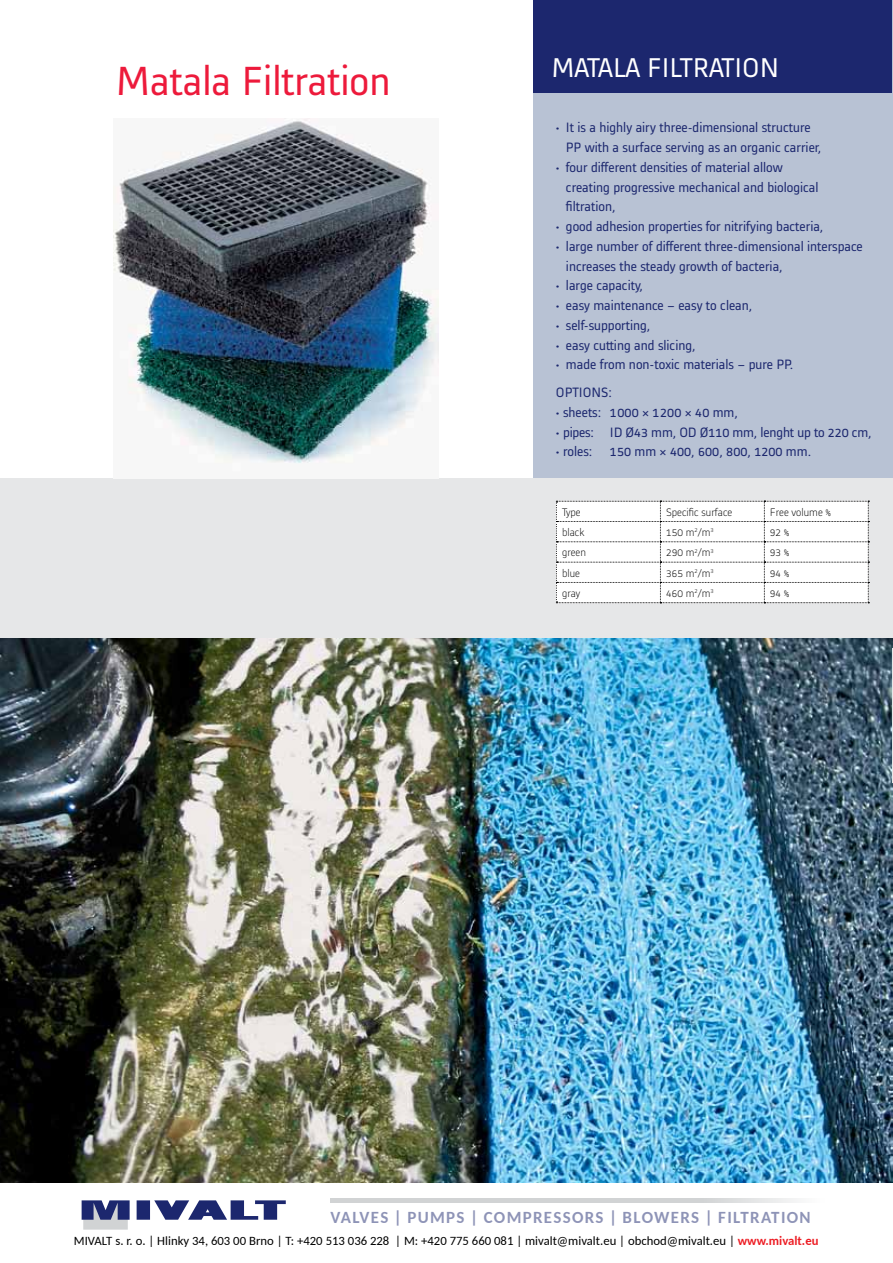
<style>
.page{position:relative;width:893px;height:1263px;background:#fff}
.page>*{position:absolute;margin:0;border:0;box-sizing:border-box;transform-origin:0 0}
.t1{font:42.3px "Alstom";color:#ed1a3b}
.t2{font:28.2px "Alstom";color:#fff}
.t3{font:700 16.95px "Carlito";letter-spacing:.08em;color:#1c276e}
.t4{font:14.1px/19.8px "Alstom";color:#1c276e}
.t5{font:12.75px "Carlito";color:#000}
.t6{font:300 11.25px "Alstom";color:#000}
.s1{font-weight:700;color:#ed1d24}
</style>
<div class="page">
<div style="left:533px;top:0;width:360px;height:514px;background:#b8c2d4"></div>
<div style="left:0;top:478px;width:893px;height:264px;background:#e6e7e8"></div>
<img style="left:0;top:638px;width:893px;height:544px">
<div style="left:533px;top:0;width:360px;height:93px;background:#1c276e"></div>
<img style="left:113px;top:119px;width:325px;height:345px">
<svg style="left:82px;top:1200px;width:204px;height:29px"></svg>
<svg style="left:330px;top:1198px;width:467px;height:4px;fill:#d1d3d4"></svg>
<svg style="left:556px;top:501px;width:313px;height:102px"></svg>
<h1 class="t1" style="left:116px;top:52px;width:276px">Matala Filtration</h1>
<h2 class="t2" style="left:552px;top:48px;width:197px">matalafi ltration</h2>
<p class="t4" style="left:566px;top:117px;width:257px;text-indent:-10px">• It is a highly airy three-dimensional structure<br>PP with a surface serving as an organic carrier,</p>
<p class="t4" style="left:566px;top:156px;width:254px;text-indent:-10px">• four different densities of material allow creating progressive mechanical and biological filtration,</p>
<p class="t4" style="left:556px;top:215px;width:269px">• good adhesion properties for nitrifying bacteria,</p>
<p class="t4" style="left:566px;top:235px;width:298px;text-indent:-10px">• large number of different three-dimensional interspace increases the steady growth of bacteria,</p>
<p class="t4" style="left:556px;top:275px;width:89px">• large capacity,</p>
<p class="t4" style="left:556px;top:294px;width:198px">• easy maintenance – easy to clean,</p>
<p class="t4" style="left:556px;top:314px;width:96px">• self-supporting,</p>
<p class="t4" style="left:556px;top:334px;width:141px">• easy cutting and slicing,</p>
<p class="t4" style="left:556px;top:350px;width:239px;line-height:27.8px">• made from non-toxic materials – pure PP.<br>Options</p>
<p class="t4" style="left:608px;top:381px;width:5px">:</p>
<p class="t4" style="left:556px;top:401px;width:184px">• sheets: 1000 × 1200 × 40 mm,</p>
<p class="t4" style="left:556px;top:421px;width:317px">• pipes: ID Ø43 mm, OD Ø110 mm, lenght up to 220 cm,</p>
<p class="t4" style="left:556px;top:441px;width:257px">• roles: 150 mm × 400, 600, 800, 1200 mm.</p>
<p class="t6" style="left:562px;top:504px;width:20px">Type</p>
<p class="t6" style="left:666px;top:504px;width:68px">Specific surface</p>
<p class="t6" style="left:770px;top:504px;width:63px">Free volume %</p>
<p class="t6" style="left:562px;top:525px;width:24px">black</p>
<p class="t6" style="left:666px;top:525px;width:49px">150 m<sup>2</sup>/m<sup>3</sup></p>
<p class="t6" style="left:770px;top:525px;width:21px">92 %</p>
<p class="t6" style="left:562px;top:545px;width:25px">green</p>
<p class="t6" style="left:666px;top:545px;width:49px">290 m<sup>2</sup>/m<sup>3</sup></p>
<p class="t6" style="left:770px;top:545px;width:21px">93 %</p>
<p class="t6" style="left:562px;top:565px;width:19px">blue</p>
<p class="t6" style="left:666px;top:565px;width:49px">365 m<sup>2</sup>/m<sup>3</sup></p>
<p class="t6" style="left:770px;top:565px;width:21px">94 %</p>
<p class="t6" style="left:562px;top:586px;width:20px">gray</p>
<p class="t6" style="left:666px;top:586px;width:49px">460 m<sup>2</sup>/m<sup>3</sup></p>
<p class="t6" style="left:770px;top:586px;width:21px">94 %</p>
<p class="t3" style="left:330px;top:1205px;width:482px">VALVES | PUMPS | COMPRESSORS | BLOWERS | FILTRATION</p>
<p class="t5" style="left:74px;top:1232px;width:746px">MIVALT s. r. o. | Hlinky 34, 603 00 Brno | T: +420 513 036 228 | M: +420 775 660 081 | mivalt@mivalt.eu | obchod@mivalt.eu | <span class="s1">www.mivalt.eu</span></p>
</div>
